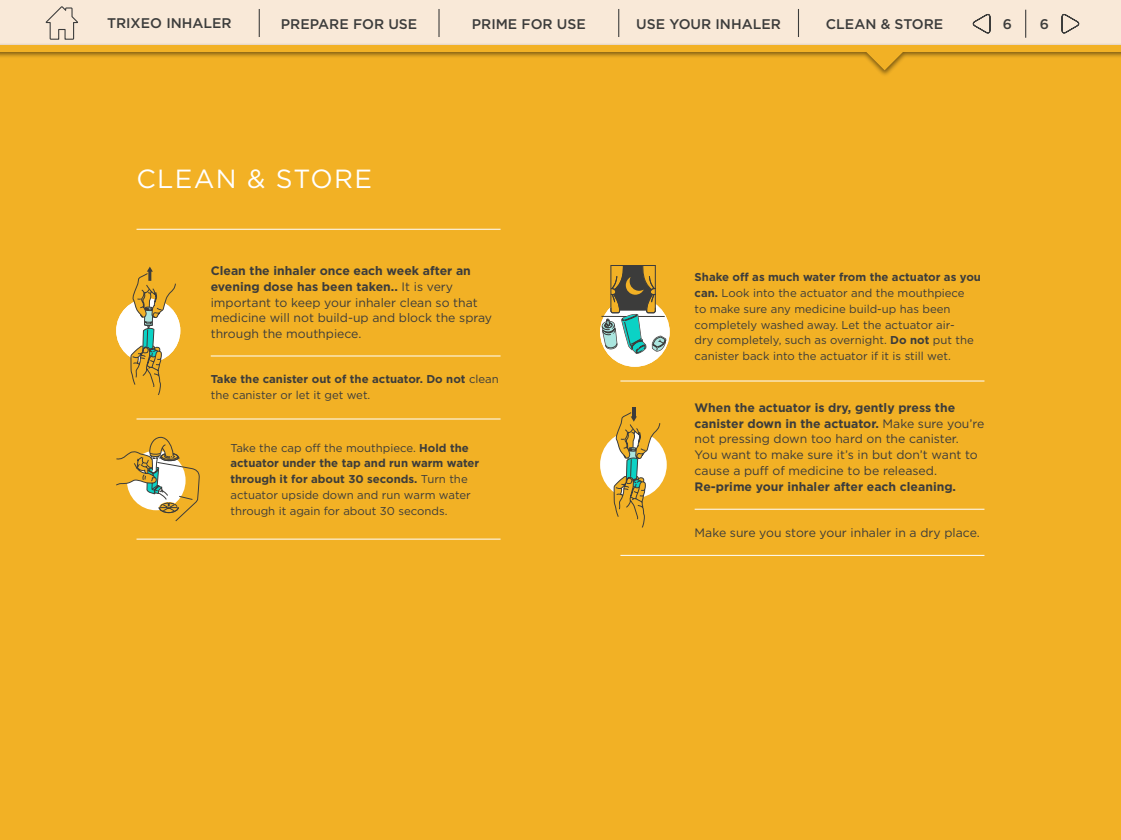
<style>
.page{position:relative;width:1121px;height:840px;background:#fff}
.page>*{position:absolute;margin:0;border:0;box-sizing:border-box;transform-origin:0 0}
.t1{font:26.25px "Gotham";letter-spacing:.05em;color:#fff}
.t2{font:500 14px "Gotham";color:#3c3c3b}
.t3{font:12.25px/15.8px "Gotham";color:#3c3c3b}
.t4{font:700 12.25px "Gotham";color:#3c3c3b}
.t5{font:11.38px/15.8px "Gotham";color:#3c3c3b}
.t6{font:700 11.38px/15.8px "Gotham";color:#3c3c3b}
.s1{font-weight:700}
.s2{font-weight:400}
</style>
<div class="page">
<div style="left:0;top:0;width:1120px;height:840px;background:#f2b125"></div>
<div style="left:600px;top:297px;width:69px;height:70px;background:#fff;border-radius:50%"></div>
<svg style="left:601px;top:265px;width:65px;height:89px"></svg>
<svg style="left:116px;top:436px;width:83px;height:86px"></svg>
<div style="left:116px;top:299px;width:64px;height:64px;background:#fff;border-radius:50%"></div>
<svg style="left:131px;top:267px;width:45px;height:128px"></svg>
<div style="left:600px;top:431px;width:66px;height:67px;background:#fff;border-radius:50%"></div>
<svg style="left:613px;top:407px;width:47px;height:121px"></svg>
<hr style="left:136px;top:229px;width:364px;height:1px;background:#fff">
<hr style="left:211px;top:355px;width:289px;height:1px;background:#fff">
<hr style="left:694px;top:509px;width:290px;height:1px;background:#fff">
<hr style="left:136px;top:418px;width:364px;height:1px;background:#fff">
<hr style="left:136px;top:539px;width:364px;height:1px;background:#fff">
<hr style="left:620px;top:555px;width:364px;height:1px;background:#fff">
<hr style="left:620px;top:380px;width:364px;height:1px;background:#fff">
<div style="left:0;top:0;width:1120px;height:46px;background:#f9e9d8"></div>
<div style="left:0;top:42px;width:1120px;height:35px;background:#000;opacity:.5"></div>
<svg style="left:864px;top:51px;width:40px;height:19px"></svg>
<div style="left:0;top:45px;width:1120px;height:6px;background:#f2b125"></div>
<svg style="left:797px;top:9px;width:1px;height:28px"></svg>
<svg style="left:618px;top:9px;width:1px;height:28px"></svg>
<svg style="left:438px;top:9px;width:1px;height:28px"></svg>
<svg style="left:259px;top:9px;width:1px;height:28px"></svg>
<svg style="left:45px;top:6px;width:33px;height:34px"></svg>
<svg style="left:972px;top:14px;width:18px;height:20px"></svg>
<svg style="left:1061px;top:14px;width:17px;height:20px"></svg>
<p class="t2" style="left:107px;top:14px;width:126px">TRIXEO INHALER</p>
<p class="t2" style="left:281px;top:14px;width:138px">PREPARE FOR USE</p>
<p class="t2" style="left:472px;top:14px;width:115px">PRIME FOR USE</p>
<p class="t2" style="left:636px;top:14px;width:146px">USE YOUR INHALER</p>
<p class="t2" style="left:825px;top:14px;width:119px">CLEAN &amp; STORE</p>
<p class="t2" style="left:1002px;top:15px;width:11px">6</p>
<p class="t2" style="left:1039px;top:15px;width:11px">6</p>
<h1 class="t1" style="left:136px;top:164px;width:237px">CLEAN &amp; STORE</h1>
<p class="t3" style="left:211px;top:263px;width:283px"><span class="s1">Clean the inhaler once each week after an evening dose has been taken..</span> It is very important to keep your inhaler clean so that medicine will not build-up and block the spray through the mouthpiece.</p>
<p class="t6" style="left:211px;top:371px;width:289px">Take the canister out of the actuator. Do not <span class="s2">clean the canister or let it get wet.</span></p>
<p class="t5" style="left:230px;top:439px;width:250px">Take the cap off the mouthpiece. <span class="s1">Hold the actuator under the tap and run warm water through it for about 30 seconds.</span> Turn the actuator upside down and run warm water through it again for about 30 seconds.</p>
<p class="t5" style="left:694px;top:269px;width:288px"><span class="s1">Shake off as much water from the actuator as you can.</span> Look into the actuator and the mouthpiece<br>to make sure any medicine build-up has been completely washed away. Let the actuator air-<br>dry completely, such as overnight. <span class="s1">Do not</span> put the canister back into the actuator if it is still wet.</p>
<p class="t3" style="left:694px;top:399px;width:291px"><span class="s1">When the actuator is dry, gently press the canister down in the actuator.</span> Make sure you’re not pressing down too hard on the canister.<br>You want to make sure it’s in but don’t want to cause a puff of medicine to be released.</p>
<p class="t4" style="left:694px;top:478px;width:263px">Re-prime your inhaler after each cleaning.</p>
<p class="t3" style="left:694px;top:524px;width:286px">Make sure you store your inhaler in a dry place.</p>
</div>
